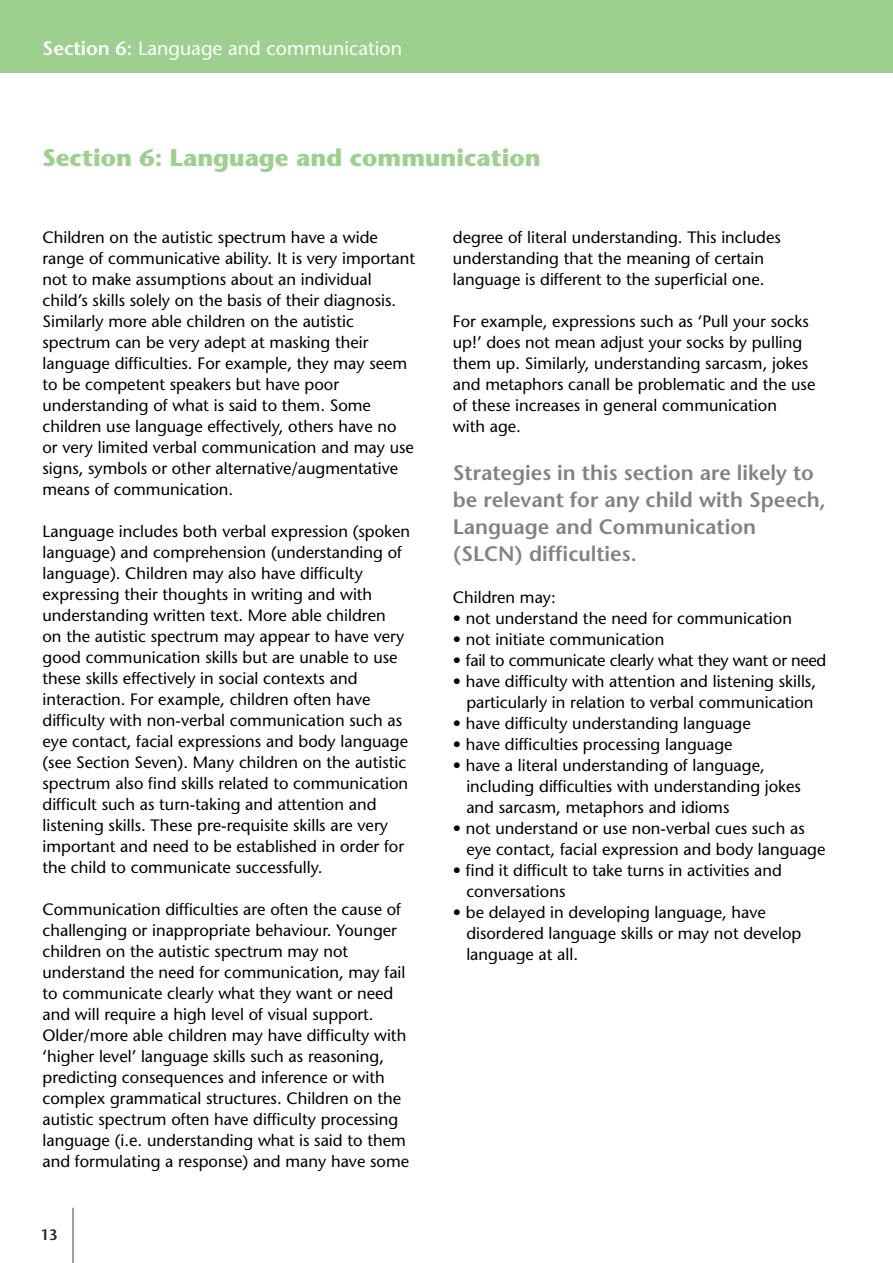
<style>
.page{position:relative;width:893px;height:1263px;background:#fff}
.page>*{position:absolute;margin:0;border:0;box-sizing:border-box;transform-origin:0 0}
.t1{font:700 24px "Stone Sans Std";color:#9dd08e}
.t2{font:600 21px/27px "Stone Sans Std";color:#808285}
.t3{font:500 19.5px "Stone Sans Std";color:#fff}
.t4{font:500 16.5px/21px "Stone Sans Std";color:#000}
.t5{font:500 16.5px "Stone Sans Std";letter-spacing:-.02em;color:#000}
.t6{font:600 15px "Stone Sans Std";color:#292829}
.s1{font-weight:600}
</style>
<div class="page">
<hr style="left:72px;top:1208px;width:2px;height:55px;background:#808285">
<div style="left:0;top:0;width:893px;height:72px;background:#9dd08e"></div>
<p class="t3" style="left:43px;top:37px;width:361px"><span class="s1">Section 6:</span> Language and communication</p>
<h1 class="t1" style="left:43px;top:144px;width:500px">Section 6: Language and communication</h1>
<p class="t4" style="left:43px;top:227px;width:374px">Children on the autistic spectrum have a wide range of communicative ability. It is very important not to make assumptions about an individual child’s skills solely on the basis of their diagnosis.<br>Similarly more able children on the autistic spectrum can be very adept at masking their language difficulties. For example, they may seem to be competent speakers but have poor understanding of what is said to them. Some children use language effectively, others have no or very limited verbal communication and may use signs, symbols or other alternative/augmentative means of communication.</p>
<p class="t4" style="left:43px;top:521px;width:369px">Language includes both verbal expression (spoken language) and comprehension (understanding of language). Children may also have difficulty expressing their thoughts in writing and with understanding written text. More able children<br>on the autistic spectrum may appear to have very good communication skills but are unable to use these skills effectively in social contexts and interaction. For example, children often have difficulty with non-verbal communication such as eye contact, facial expressions and body language (see Section Seven). Many children on the autistic spectrum also find skills related to communication difficult such as turn-taking and attention and listening skills. These pre-requisite skills are very important and need to be established in order for the child to communicate successfully.</p>
<p class="t4" style="left:43px;top:899px;width:368px">Communication difficulties are often the cause of challenging or inappropriate behaviour. Younger children on the autistic spectrum may not understand the need for communication, may fail to communicate clearly what they want or need and will require a high level of visual support.<br>Older/more able children may have difficulty with ‘higher level’ language skills such as reasoning, predicting consequences and inference or with complex grammatical structures. Children on the autistic spectrum often have difficulty processing language (i.e. understanding what is said to them and formulating a response) and many have some</p>
<p class="t6" style="left:40px;top:1226px;width:19px">13</p>
<p class="t4" style="left:453px;top:227px;width:329px">degree of literal understanding. This includes understanding that the meaning of certain language is different to the superficial one.</p>
<p class="t4" style="left:453px;top:311px;width:364px">For example, expressions such as ‘Pull your socks up!’ does not mean adjust your socks by pulling them up. Similarly, understanding sarcasm, jokes and metaphors canall be problematic and the use of these increases in general communication<br>with age.</p>
<p class="t2" style="left:453px;top:459px;width:374px">Strategies in this section are likely to be relevant for any child with Speech,<br>Language and Communication (SLCN) difficulties.</p>
<p class="t4" style="left:453px;top:587px;width:105px">Children may:</p>
<p class="t4" style="left:453px;top:608px;width:341px">• not understand the need for communication</p>
<p class="t4" style="left:453px;top:629px;width:213px">• not initiate communication</p>
<p class="t5" style="left:453px;top:650px;width:375px">• fail to communicate clearly what they want or need</p>
<p class="t4" style="left:453px;top:671px;width:365px;text-align:right">• have difficulty with attention and listening skills, particularly in relation to verbal communication</p>
<p class="t4" style="left:453px;top:713px;width:299px">• have difficulty understanding language</p>
<p class="t4" style="left:453px;top:734px;width:281px">• have difficulties processing language</p>
<p class="t4" style="left:466px;top:755px;width:336px;text-indent:-13px">• have a literal understanding of language, including difficulties with understanding jokes and sarcasm, metaphors and idioms</p>
<p class="t4" style="left:466px;top:818px;width:361px;text-indent:-13px">• not understand or use non-verbal cues such as eye contact, facial expression and body language</p>
<p class="t4" style="left:466px;top:860px;width:317px;text-indent:-13px">• find it difficult to take turns in activities and conversations</p>
<p class="t4" style="left:466px;top:902px;width:336px;text-indent:-13px">• be delayed in developing language, have disordered language skills or may not develop language at all.</p>
</div>
